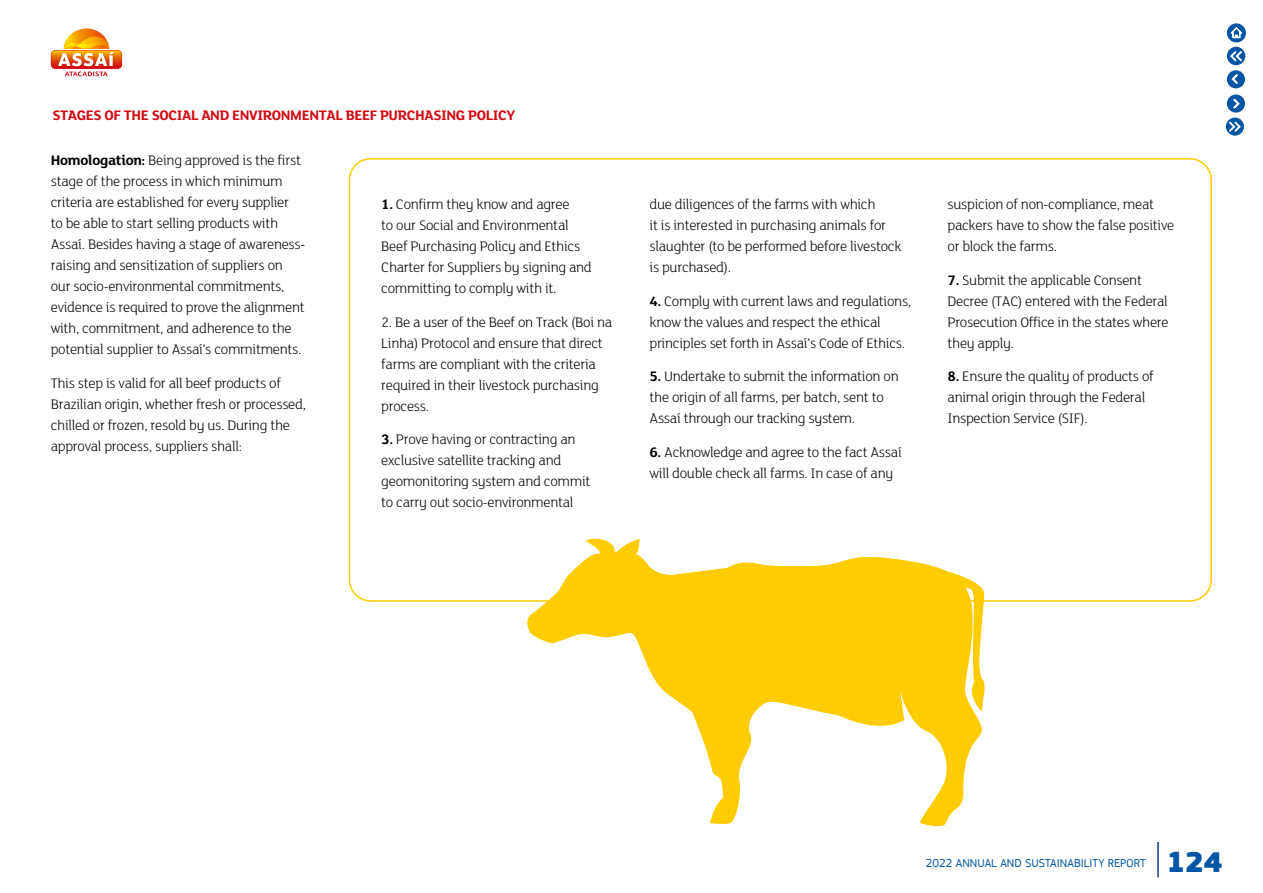
<style>
.page{position:relative;width:1263px;height:893px;background:#fff}
.page>*{position:absolute;margin:0;border:0;box-sizing:border-box;transform-origin:0 0}
.t1{font:900 30px "PF Square Sans Pro";color:#0056a4}
.t2{font:15px/21px "FS Lola Light Regular";letter-spacing:-.02em;color:#000}
.t3{font:15px "FS Lola Bold Regular";letter-spacing:-.025em;color:#d20a11}
.t4{font:12px "PF Square Sans Pro";color:#0056a4}
.s1{font-family:"FS Lola Bold Regular"}
</style>
<div class="page">
<svg style="left:51px;top:28px;width:71px;height:48px"></svg>
<svg style="left:524px;top:539px;width:458px;height:288px"></svg>
<svg style="left:582px;top:538px;width:34px;height:31px"></svg>
<svg style="left:946px;top:571px;width:40px;height:140px"></svg>
<hr style="left:1157px;top:842px;width:2px;height:35px;background:#143a84">
<div style="left:1227px;top:47px;width:18px;height:18px;background:#0056a4;border-radius:50%"></div>
<svg style="left:1230px;top:51px;width:12px;height:10px"></svg>
<div style="left:1227px;top:95px;width:18px;height:18px;background:#0056a4;border-radius:50%"></div>
<svg style="left:1233px;top:99px;width:7px;height:10px"></svg>
<div style="left:1227px;top:70px;width:18px;height:18px;background:#0056a4;border-radius:50%"></div>
<svg style="left:1231px;top:74px;width:7px;height:10px"></svg>
<div style="left:1227px;top:23px;width:19px;height:19px;background:#0056a4;border-radius:50%"></div>
<svg style="left:1230px;top:27px;width:12px;height:12px"></svg>
<div style="left:1226px;top:118px;width:18px;height:18px;background:#0056a4;border-radius:50%"></div>
<svg style="left:1229px;top:122px;width:12px;height:10px"></svg>
<p class="t3" style="left:52px;top:107px;width:464px">STAGES OF THE SOCIAL AND ENVIRONMENTAL BEEF PURCHASING POLICY</p>
<p class="t2" style="left:51px;top:150px;width:256px"><span class="s1">Homologation:</span> Being approved is the first stage of the process in which minimum criteria are established for every supplier<br>to be able to start selling products with Assaí. Besides having a stage of awareness&shy;raising and sensitization of suppliers on our socio-environmental commitments, evidence is required to prove the alignment with, commitment, and adherence to the potential supplier to Assaí’s commitments.</p>
<p class="t2" style="left:51px;top:373px;width:257px">This step is valid for all beef products of Brazilian origin, whether fresh or processed, chilled or frozen, resold by us. During the approval process, suppliers shall:</p>
<p class="t2" style="left:381px;top:194px;width:212px"><span class="s1">1.</span> Confirm they know and agree<br>to our Social and Environmental<br>Beef Purchasing Policy and Ethics<br>Charter for Suppliers by signing and committing to comply with it.</p>
<p class="t2" style="left:381px;top:312px;width:232px">2. Be a user of the Beef on Track (Boi na<br>Linha) Protocol and ensure that direct farms are compliant with the criteria required in their livestock purchasing process.</p>
<p class="t2" style="left:381px;top:429px;width:211px"><span class="s1">3.</span> Prove having or contracting an exclusive satellite tracking and geomonitoring system and commit to carry out socio-environmental</p>
<p class="t2" style="left:649px;top:194px;width:253px">due diligences of the farms with which<br>it is interested in purchasing animals for slaughter (to be performed before livestock is purchased).</p>
<p class="t2" style="left:649px;top:291px;width:263px"><span class="s1">4.</span> Comply with current laws and regulations, know the values and respect the ethical principles set forth in Assaí’s Code of Ethics.</p>
<p class="t2" style="left:649px;top:366px;width:251px"><span class="s1">5.</span> Undertake to submit the information on the origin of all farms, per batch, sent to<br>Assaí through our tracking system.</p>
<p class="t2" style="left:649px;top:442px;width:254px"><span class="s1">6.</span> Acknowledge and agree to the fact Assaí will double check all farms. In case of any</p>
<p class="t2" style="left:947px;top:194px;width:228px">suspicion of non-compliance, meat packers have to show the false positive or block the farms.</p>
<p class="t2" style="left:947px;top:270px;width:223px"><span class="s1">7.</span> Submit the applicable Consent<br>Decree (TAC) entered with the Federal<br>Prosecution Office in the states where they apply.</p>
<p class="t2" style="left:947px;top:366px;width:208px"><span class="s1">8.</span> Ensure the quality of products of animal origin through the Federal<br>Inspection Service (SIF).</p>
<p class="t4" style="left:926px;top:856px;width:222px">2022 ANNUAL AND SUSTAINABILITY REPORT</p>
<h1 class="t1" style="left:1167px;top:844px;width:57px">124</h1>
</div>
